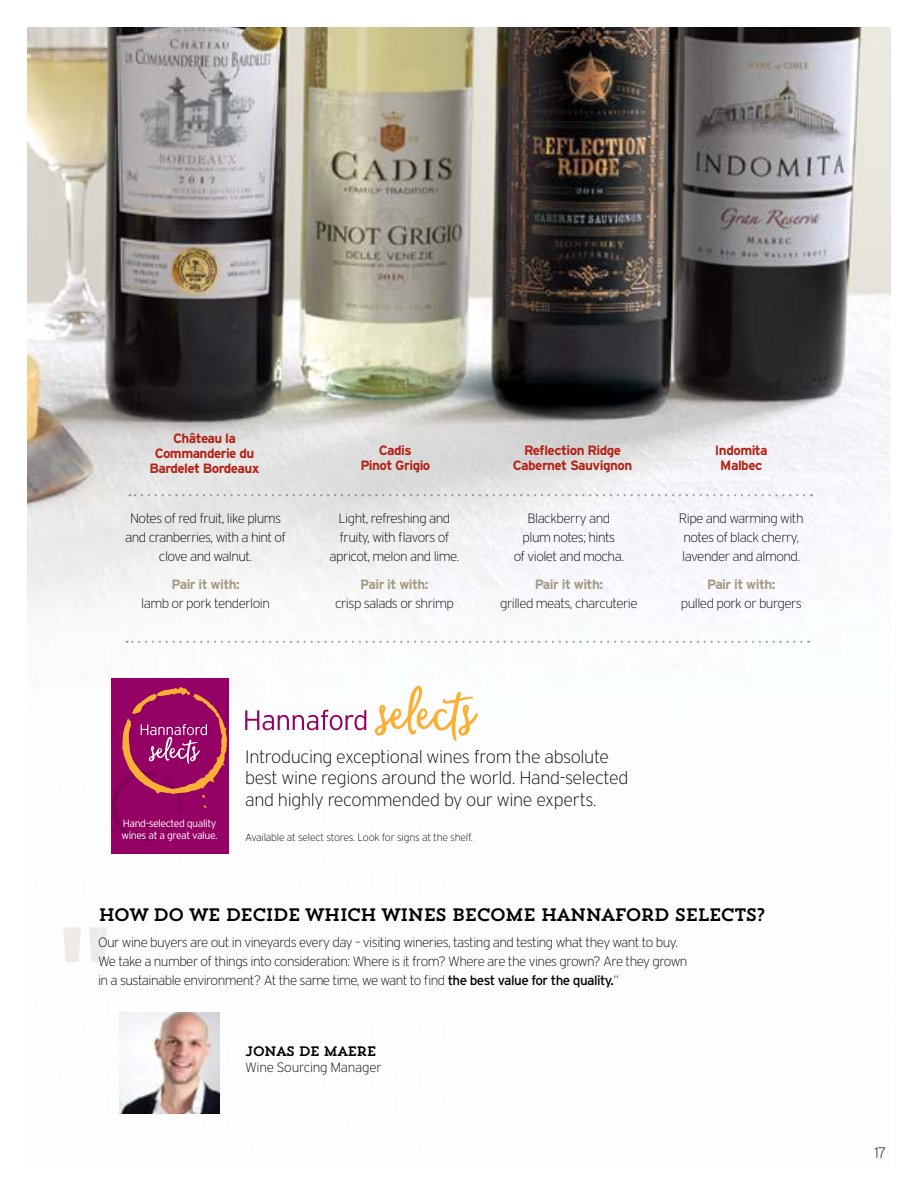
<style>
.page{position:relative;width:918px;height:1188px;background:#fff}
.page>*{position:absolute;margin:0;border:0;box-sizing:border-box;transform-origin:0 0}
.t1{font:200 18px/21.6px "Interstate";letter-spacing:-.02em;color:#000}
.t2{font:18px "Trend Slab One";letter-spacing:-.1em;color:#000}
.t3{font:200 15px "Interstate";color:#000}
.t4{font:13.65px "Trend Slab One";letter-spacing:-.1em;color:#000}
.t5{font:200 13.5px/18.9px "Interstate";letter-spacing:-.04em;color:#000;text-align:center}
.t6{font:700 13.5px/15px "Interstate";letter-spacing:-.04em;color:#b32317;text-align:center}
.t7{font:700 13.5px "Interstate";letter-spacing:-.04em;color:#a69b83}
.t8{font:200 13.5px "Interstate";letter-spacing:-.02em;color:#000}
.t9{font:200 10.5px "Interstate";letter-spacing:-.02em;color:#000}
.t10{font:300 10.5px/12px "Interstate";letter-spacing:-.04em;color:#fff}
.s1{font-weight:400}
</style>
<div class="page">
<img style="left:27px;top:27px;width:864px;height:827px">
<img style="left:119px;top:1012px;width:101px;height:102px">
<svg style="left:129px;top:494px;width:675px;height:2px"></svg>
<svg style="left:127px;top:641px;width:674px;height:2px"></svg>
<svg style="left:63px;top:927px;width:44px;height:35px"></svg>
<div style="left:111px;top:679px;width:117px;height:175px;background:#940064"></div>
<svg style="left:113px;top:687px;width:114px;height:154px"></svg>
<svg style="left:245px;top:710px;width:121px;height:20px"></svg>
<svg style="left:373px;top:682px;width:105px;height:60px"></svg>
<p class="t6" style="left:150px;top:430px;width:111px">Château la<br>Commanderie du<br>Bardelet Bordeaux</p>
<p class="t6" style="left:715px;top:442px;width:54px">Indomita<br>Malbec</p>
<p class="t6" style="left:360px;top:442px;width:72px">Cadis<br>Pinot Grigio</p>
<p class="t6" style="left:513px;top:442px;width:121px">Reflection Ridge<br>Cabernet Sauvignon</p>
<p class="t5" style="left:125px;top:509px;width:162px">Notes of red fruit, like plums and cranberries, with a hint of clove and walnut.</p>
<p class="t7" style="left:172px;top:576px;width:70px">Pair it with:</p>
<p class="t5" style="left:141px;top:594px;width:130px">lamb or pork tenderloin</p>
<p class="t5" style="left:330px;top:509px;width:131px">Light, refreshing and fruity, with flavors of apricot, melon and lime.</p>
<p class="t7" style="left:360px;top:576px;width:70px">Pair it with:</p>
<p class="t5" style="left:335px;top:594px;width:120px">crisp salads or shrimp</p>
<p class="t5" style="left:514px;top:509px;width:112px">Blackberry and plum notes; hints<br>of violet and mocha.</p>
<p class="t7" style="left:535px;top:576px;width:70px">Pair it with:</p>
<p class="t5" style="left:500px;top:594px;width:139px">grilled meats, charcuterie</p>
<p class="t5" style="left:679px;top:509px;width:126px;text-align:left">Ripe and warming with notes of black cherry, lavender and almond.</p>
<p class="t7" style="left:707px;top:576px;width:70px">Pair it with:</p>
<p class="t5" style="left:681px;top:594px;width:122px">pulled pork or burgers</p>
<p class="t10" style="left:121px;top:818px;width:98px">Hand-selected quality wines at a great value.</p>
<h1 class="t1" style="left:245px;top:746px;width:385px">Introducing exceptional wines from the absolute best wine regions around the world. Hand-selected and highly recommended by our wine experts.</h1>
<p class="t9" style="left:245px;top:831px;width:229px">Available at select stores. Look for signs at the shelf.</p>
<h1 class="t2" style="left:98px;top:903px;width:669px">HOW DO WE DECIDE WHICH WINES BECOME HANNAFORD SELECTS?</h1>
<p class="t5" style="left:98px;top:933px;width:591px;text-align:left">Our wine buyers are out in vineyards every day – visiting wineries, tasting and testing what they want to buy.<br>We take a number of things into consideration: Where is it from? Where are the vines grown? Are they grown in a sustainable environment? At the same time, we want to find <span class="s1">the best value for the quality.</span>”</p>
<p class="t4" style="left:245px;top:1042px;width:133px">JONAS DE MAERE</p>
<p class="t8" style="left:245px;top:1059px;width:138px">Wine Sourcing Manager</p>
<p class="t3" style="left:874px;top:1144px;width:13px">17</p>
</div>
